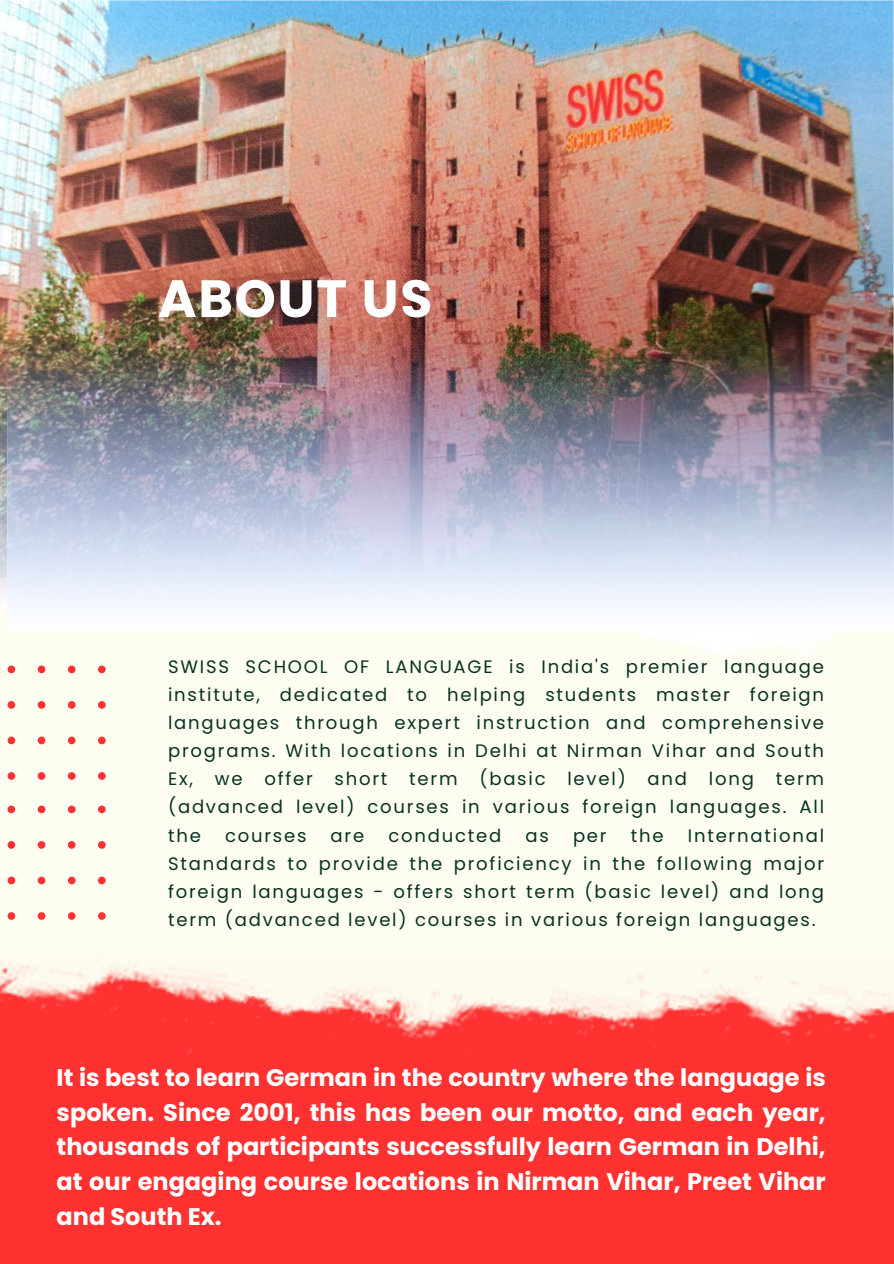
<style>
.page{position:relative;width:894px;height:1264px;background:#fff}
.page>*{position:absolute;margin:0;border:0;box-sizing:border-box;transform-origin:0 0}
.t1{font:700 52.5px "Poppins";letter-spacing:.03em;color:#fff}
.t2{font:700 24px/34.8px "Poppins";color:#fff;text-align:justify}
.t3{font:18px/28.2px "Poppins";letter-spacing:.1em;color:#083224;text-align:justify}
</style>
<div class="page">
<div style="left:0;top:953px;width:893px;height:310px;background:#ff3131"></div>
<img style="left:0;top:606px;width:893px;height:465px">
<svg style="left:8px;top:665px;width:98px;height:114px"></svg>
<svg style="left:8px;top:805px;width:98px;height:114px"></svg>
<img style="left:0;top:0;width:893px;height:331px">
<img style="left:0;top:331px;width:893px;height:275px">
<img style="left:8px;top:356px;width:885px;height:275px">
<p class="t1" style="left:158px;top:262px;width:276px">ABOUT US</p>
<p class="t3" style="left:168px;top:652px;width:657px">SWISS SCHOOL OF LANGUAGE is India's premier language institute, dedicated to helping students master foreign languages through expert instruction and comprehensive programs. With locations in Delhi at Nirman Vihar and South Ex, we offer short term (basic level) and long term (advanced level) courses in various foreign languages. All the</p>
<p class="t3" style="left:168px;top:821px;width:657px;text-indent:519px">International Standards to provide the proficiency in the following major foreign languages - offers short term (basic level) and long term (advanced level) courses in various foreign languages.</p>
<p class="t3" style="left:225px;top:821px;width:83px">courses</p>
<p class="t3" style="left:330px;top:821px;width:35px">are</p>
<p class="t3" style="left:388px;top:821px;width:114px">conducted</p>
<p class="t3" style="left:525px;top:821px;width:25px">as</p>
<p class="t3" style="left:573px;top:821px;width:35px">per</p>
<p class="t3" style="left:630px;top:821px;width:34px">the</p>
<p class="t2" style="left:57px;top:1059px;width:770px">It is best to learn German in the country where the language is spoken. Since 2001, this has been our motto, and each year, thousands of participants successfully learn German in Delhi, at our engaging course locations in Nirman Vihar, Preet Vihar and South Ex.</p>
</div>
